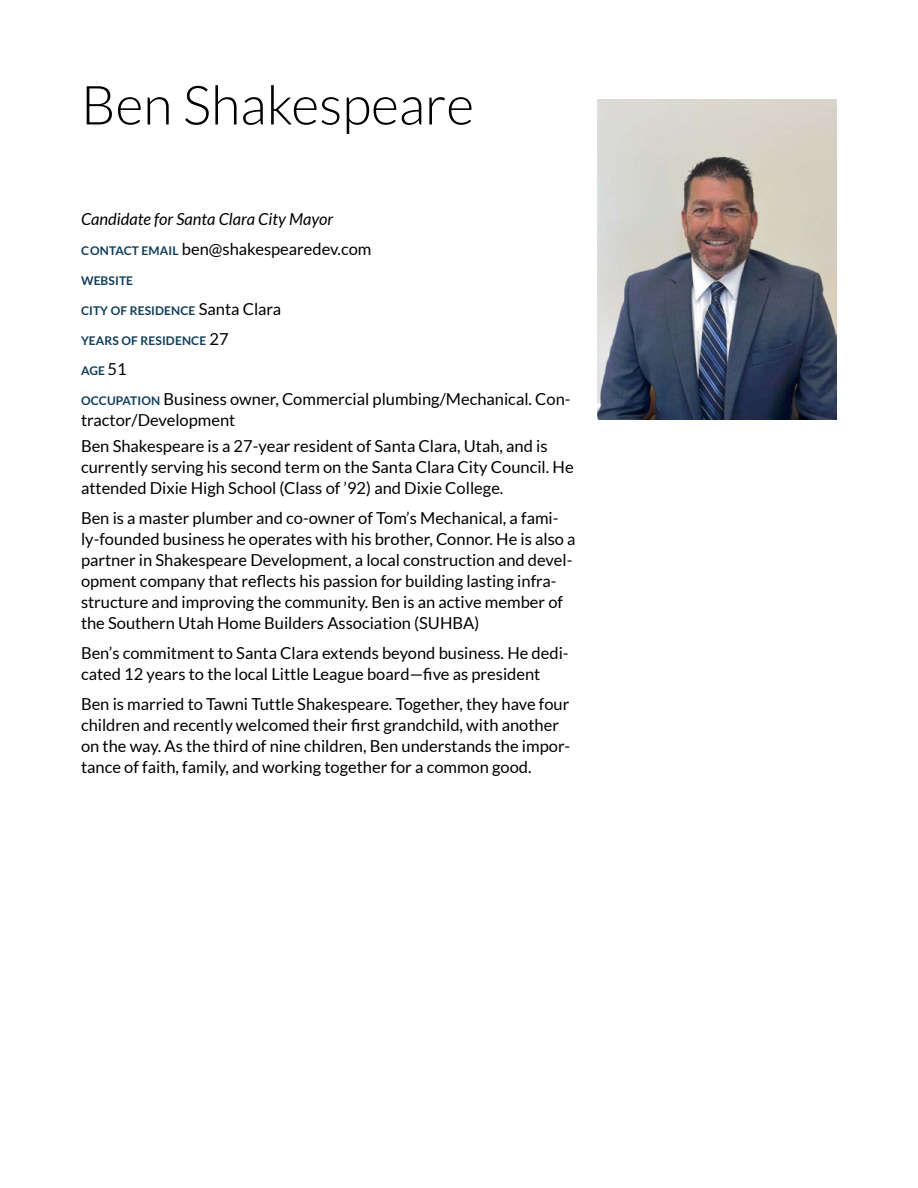
<style>
.page{position:relative;width:918px;height:1188px;background:#fff}
.page>*{position:absolute;margin:0;border:0;box-sizing:border-box;transform-origin:0 0}
.t1{font:300 54px "Lato";color:#000}
.t2{font:16.5px/21px "Lato";color:#000}
.t3{font:italic 16.5px/30px "Lato";color:#000}
.t4{font:700 12px "Lato";letter-spacing:.01em;color:#0f3d5b}
.s1{font-weight:700;font-style:normal;font-size:12px;color:#0f3d5b}
.s2{font-style:normal}
.s3{font-weight:400;font-size:16.5px;color:#000}
.s4{font-weight:700;font-size:12px;color:#0f3d5b}
</style>
<div class="page">
<img style="left:597px;top:100px;width:240px;height:320px">
<h1 class="t1" style="left:81px;top:76px;width:395px">Ben Shakespeare</h1>
<p class="t3" style="left:81px;top:204px;width:292px">Candidate for Santa Clara City Mayor<br><span class="s1">CONTACT EMAIL</span> <span class="s2">ben@shakespearedev.com</span></p>
<p class="t4" style="left:81px;top:274px;width:54px">WEBSITE</p>
<p class="t4" style="left:81px;top:304px;width:202px">CITY OF RESIDENCE <span class="s3">Santa Clara</span></p>
<p class="t4" style="left:81px;top:334px;width:149px">YEARS OF RESIDENCE <span class="s3">27</span></p>
<p class="t4" style="left:81px;top:364px;width:47px">AGE <span class="s3">51</span></p>
<p class="t2" style="left:81px;top:388px;width:491px"><span class="s4">OCCUPATION</span> Business owner, Commercial plumbing/Mechanical. Con&shy;tractor/Development</p>
<p class="t2" style="left:81px;top:436px;width:494px">Ben Shakespeare is a 27-year resident of Santa Clara, Utah, and is currently serving his second term on the Santa Clara City Council. He attended Dixie High School (Class of ’92) and Dixie College.</p>
<p class="t2" style="left:81px;top:508px;width:496px">Ben is a master plumber and co-owner of Tom’s Mechanical, a fami&shy;ly-founded business he operates with his brother, Connor. He is also a partner in Shakespeare Development, a local construction and devel&shy;opment company that reflects his passion for building lasting infra&shy;structure and improving the community. Ben is an active member of the Southern Utah Home Builders Association (SUHBA)</p>
<p class="t2" style="left:81px;top:643px;width:489px">Ben’s commitment to Santa Clara extends beyond business. He dedi&shy;cated 12 years to the local Little League board—five as president</p>
<p class="t2" style="left:81px;top:694px;width:491px">Ben is married to Tawni Tuttle Shakespeare. Together, they have four children and recently welcomed their first grandchild, with another on the way. As the third of nine children, Ben understands the impor&shy;tance of faith, family, and working together for a common good.</p>
</div>
